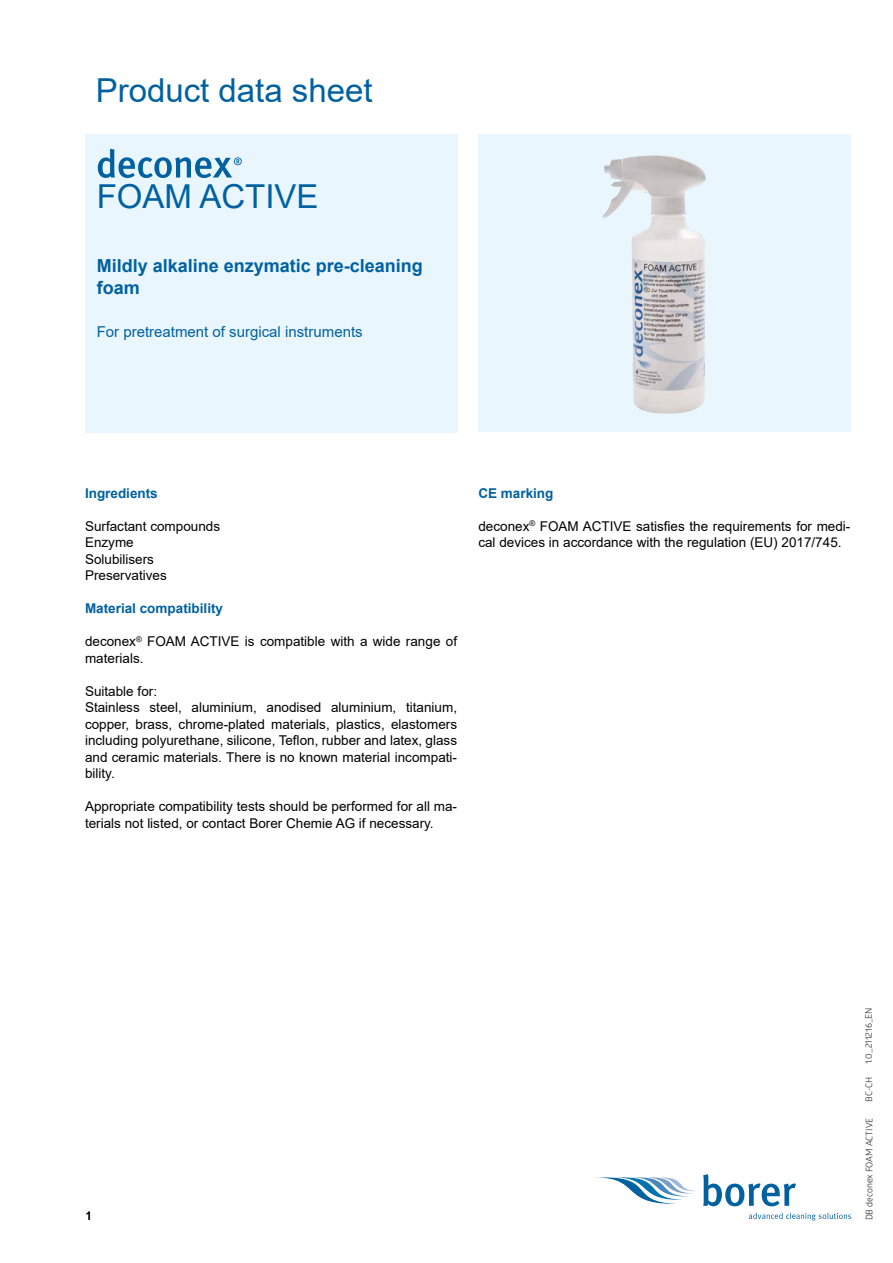
<style>
.page{position:relative;width:893px;height:1263px;background:#fff}
.page>*{position:absolute;margin:0;border:0;box-sizing:border-box;transform-origin:0 0}
.t1{font:33px "Arial";color:#0061a1}
.t2{font:700 18px/21.6px "Arial";color:#0061a1}
.t3{font:15px "Arial";color:#0061a1}
.t4{font:13.5px/16.5px "Arial";color:#000}
.t5{font:700 13.5px "Arial";color:#0061a1}
.t6{font:12px "Arial";color:#000}
.t7{font:9px "Glober";color:#000}
</style>
<div class="page">
<svg style="left:596px;top:1174px;width:200px;height:32px"></svg>
<svg style="left:749px;top:1213px;width:102px;height:7px"></svg>
<svg style="left:478px;top:135px;width:372px;height:297px;background:#e4eef5"></svg>
<div style="left:85px;top:134px;width:372px;height:298px;background:#eaf6fe"></div>
<svg style="left:98px;top:149px;width:144px;height:29px"></svg>
<h1 class="t1" style="left:96px;top:67px;width:279px">Product data sheet</h1>
<h1 class="t1" style="left:97px;top:174px;width:223px">FOAM ACTIVE</h1>
<h2 class="t2" style="left:97px;top:255px;width:328px">Mildly alkaline enzymatic pre-cleaning foam</h2>
<p class="t3" style="left:97px;top:322px;width:267px">For pretreatment of surgical instruments</p>
<p class="t5" style="left:85px;top:483px;width:74px">Ingredients</p>
<p class="t4" style="left:85px;top:517px;width:137px">Surfactant compounds<br>Enzyme<br>Solubilisers<br>Preservatives</p>
<p class="t5" style="left:85px;top:599px;width:140px">Material compatibility</p>
<p class="t4" style="left:85px;top:633px;width:374px">deconex<sup>®</sup> FOAM ACTIVE is compatible with a wide range of materials.</p>
<p class="t4" style="left:85px;top:682px;width:374px">Suitable for:<br>Stainless steel, aluminium, anodised aluminium, titanium, copper, brass, chrome-plated materials, plastics, elastomers including polyurethane, silicone, Teflon, rubber and latex, glass and ceramic materials. There is no known material incompati&shy;bility.</p>
<p class="t4" style="left:85px;top:798px;width:374px">Appropriate compatibility tests should be performed for all ma&shy;terials not listed, or contact Borer Chemie AG if necessary.</p>
<p class="t5" style="left:478px;top:483px;width:77px">CE marking</p>
<p class="t4" style="left:478px;top:517px;width:374px">deconex<sup>®</sup> FOAM ACTIVE satisfies the requirements for medi&shy;cal devices in accordance with the regulation (EU) 2017/745.</p>
<p class="t6" style="left:85px;top:1208px;width:8px">1</p>
<p class="t7" style="left:862px;top:1064px;width:58px;rotate:-90deg">1.0_211216_EN</p>
<p class="t7" style="left:863px;top:1101px;width:26px;rotate:-90deg">BC-CH</p>
<p class="t7" style="left:863px;top:1220px;width:104px;rotate:-90deg">DB deconex FOAM ACTIVE</p>
</div>
